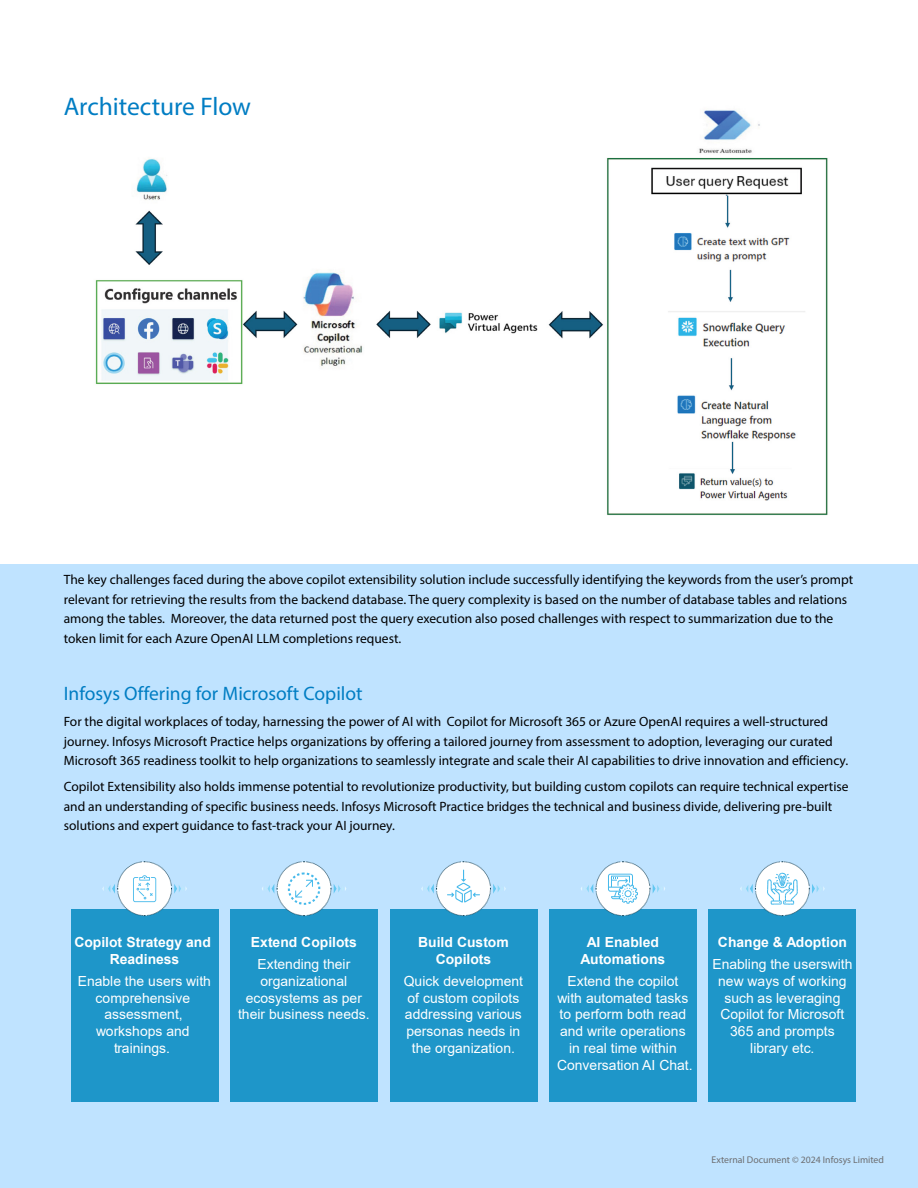
<style>
.page{position:relative;width:918px;height:1188px;background:#bfe3ff}
.page>*{position:absolute;margin:0;border:0;box-sizing:border-box;transform-origin:0 0}
.t1{font:25.5px "Myriad Pro";color:#007dc3}
.t2{font:19.5px "Myriad Pro";color:#007dc3}
.t3{font:13.95px/16.8px "Arial";color:#fff;text-align:center}
.t4{font:700 13.95px/16.8px "Arial";color:#fff;text-align:center}
.t5{font:13.5px/19.5px "Myriad Pro";color:#000}
.t6{font:9.75px "Myriad Pro";color:#6d6e71}
.s1{color:#000101}
</style>
<div class="page">
<div style="left:0;top:0;width:918px;height:563px;background:#fff"></div>
<div style="left:71px;top:909px;width:147px;height:193px;background:#1e96c9"></div>
<svg style="left:102px;top:861px;width:85px;height:55px"></svg>
<div style="left:231px;top:909px;width:147px;height:193px;background:#1e96c9"></div>
<svg style="left:262px;top:861px;width:84px;height:55px"></svg>
<div style="left:390px;top:909px;width:147px;height:193px;background:#1e96c9"></div>
<svg style="left:421px;top:861px;width:85px;height:55px"></svg>
<div style="left:549px;top:909px;width:148px;height:193px;background:#1e96c9"></div>
<svg style="left:581px;top:861px;width:84px;height:55px"></svg>
<div style="left:709px;top:909px;width:147px;height:193px;background:#1e96c9"></div>
<svg style="left:740px;top:861px;width:85px;height:55px"></svg>
<img style="left:95px;top:110px;width:733px;height:405px">
<h1 class="t1" style="left:64px;top:91px;width:189px">Architecture Flow</h1>
<p class="t5" style="left:64px;top:570px;width:791px">The key challenges faced during the above copilot extensibility solution include successfully identifying the keywords from the user’s prompt relevant for retrieving the results from the backend database. The query complexity is based on the number of database tables and relations among the tables. Moreover, the data returned post the query execution also posed challenges with respect to summarization due to the token limit for each Azure OpenAI LLM completions request.</p>
<h2 class="t2" style="left:64px;top:682px;width:300px">Infosys Offering for Microsoft Copilot</h2>
<p class="t5" style="left:64px;top:712px;width:786px">For the digital workplaces of today, harnessing the power of AI with <span class="s1">Copilot for Microsoft 365</span> or Azure OpenAI requires a well-structured journey. Infosys Microsoft Practice helps organizations by offering a tailored journey from assessment to adoption, leveraging our curated<br>Microsoft 365 readiness toolkit to help organizations to seamlessly integrate and scale their AI capabilities to drive innovation and efficiency.</p>
<p class="t5" style="left:64px;top:777px;width:786px">Copilot Extensibility also holds immense potential to revolutionize productivity, but building custom copilots can require technical expertise and an understanding of specific business needs. Infosys Microsoft Practice bridges the technical and business divide, delivering pre-built solutions and expert guidance to fast-track your AI journey.</p>
<p class="t4" style="left:74px;top:934px;width:138px">Copilot Strategy and<br>Readiness</p>
<p class="t3" style="left:78px;top:973px;width:135px">Enable the users with comprehensive assessment, workshops and trainings.</p>
<p class="t4" style="left:251px;top:934px;width:107px">Extend Copilots</p>
<p class="t3" style="left:238px;top:956px;width:133px">Extending their organizational ecosystems as per their business needs.</p>
<p class="t4" style="left:418px;top:934px;width:92px">Build Custom<br>Copilots</p>
<p class="t3" style="left:404px;top:973px;width:121px">Quick development of custom copilots addressing various personas needs in the organization.</p>
<p class="t4" style="left:581px;top:934px;width:86px">AI Enabled<br>Automations</p>
<p class="t3" style="left:557px;top:973px;width:137px">Extend the copilot with automated tasks to perform both read and write operations in real time within<br>Conversation AI Chat.</p>
<p class="t4" style="left:718px;top:934px;width:131px">Change &amp; Adoption</p>
<p class="t3" style="left:712px;top:956px;width:142px">Enabling the userswith new ways of working such as leveraging<br>Copilot for Microsoft<br>365 and prompts library etc.</p>
<p class="t6" style="left:712px;top:1154px;width:174px">External Document © 2024 Infosys Limited</p>
</div>
